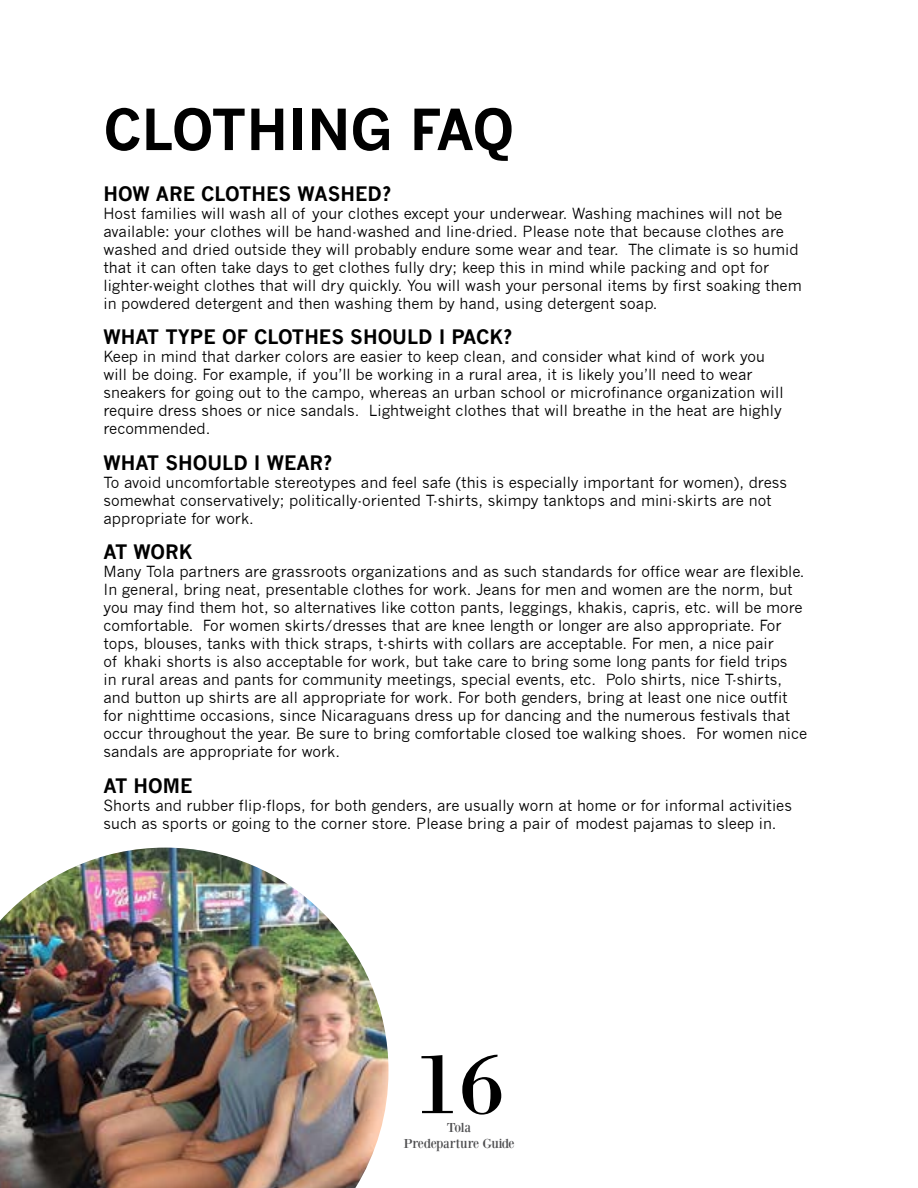
<style>
.page{position:relative;width:918px;height:1188px;background:#fff}
.page>*{position:absolute;margin:0;border:0;box-sizing:border-box;transform-origin:0 0}
.t1{font:90px "Bodoni XT";color:#000}
.t2{font:700 55.5px "News Gothic";color:#000}
.t3{font:700 19.5px "News Gothic";color:#000}
.t4{font:15px/18px "News Gothic";color:#000}
.t5{font:13.5px/16.2px "Bodoni XT";letter-spacing:-.04em;color:#4d4d4f;text-align:center}
</style>
<div class="page">
<img style="left:0;top:848px;width:388px;height:340px">
<h2 class="t2" style="left:104px;top:96px;width:412px">CLOTHING FAQ</h2>
<h3 class="t3" style="left:104px;top:182px;width:289px">HOW ARE CLOTHES WASHED?</h3>
<p class="t4" style="left:104px;top:205px;width:700px">Host families will wash all of your clothes except your underwear. Washing machines will not be available: your clothes will be hand-washed and line-dried. Please note that because clothes are washed and dried outside they will probably endure some wear and tear. The climate is so humid that it can often take days to get clothes fully dry; keep this in mind while packing and opt for lighter-weight clothes that will dry quickly. You will wash your personal items by first soaking them in powdered detergent and then washing them by hand, using detergent soap.</p>
<h3 class="t3" style="left:104px;top:325px;width:410px">WHAT TYPE OF CLOTHES SHOULD I PACK?</h3>
<p class="t4" style="left:104px;top:348px;width:682px">Keep in mind that darker colors are easier to keep clean, and consider what kind of work you will be doing. For example, if you’ll be working in a rural area, it is likely you’ll need to wear sneakers for going out to the campo, whereas an urban school or microfinance organization will require dress shoes or nice sandals. Lightweight clothes that will breathe in the heat are highly recommended.</p>
<h3 class="t3" style="left:104px;top:451px;width:230px">WHAT SHOULD I WEAR?</h3>
<p class="t4" style="left:104px;top:474px;width:685px">To avoid uncomfortable stereotypes and feel safe (this is especially important for women), dress somewhat conservatively; politically-oriented T-shirts, skimpy tanktops and mini-skirts are not appropriate for work.</p>
<h3 class="t3" style="left:104px;top:540px;width:91px">AT WORK</h3>
<p class="t4" style="left:104px;top:563px;width:705px">Many Tola partners are grassroots organizations and as such standards for office wear are flexible.<br>In general, bring neat, presentable clothes for work. Jeans for men and women are the norm, but you may find them hot, so alternatives like cotton pants, leggings, khakis, capris, etc. will be more comfortable. For women skirts/dresses that are knee length or longer are also appropriate. For tops, blouses, tanks with thick straps, t-shirts with collars are acceptable. For men, a nice pair<br>of khaki shorts is also acceptable for work, but take care to bring some long pants for field trips<br>in rural areas and pants for community meetings, special events, etc. Polo shirts, nice T-shirts, and button up shirts are all appropriate for work. For both genders, bring at least one nice outfit for nighttime occasions, since Nicaraguans dress up for dancing and the numerous festivals that occur throughout the year. Be sure to bring comfortable closed toe walking shoes. For women nice sandals are appropriate for work.</p>
<h3 class="t3" style="left:104px;top:774px;width:90px">AT HOME</h3>
<p class="t4" style="left:104px;top:796px;width:690px">Shorts and rubber flip-flops, for both genders, are usually worn at home or for informal activities such as sports or going to the corner store. Please bring a pair of modest pajamas to sleep in.</p>
<h1 class="t1" style="left:414px;top:1029px;width:91px">16</h1>
<p class="t5" style="left:403px;top:1119px;width:113px">Tola<br>Predeparture Guide</p>
</div>
